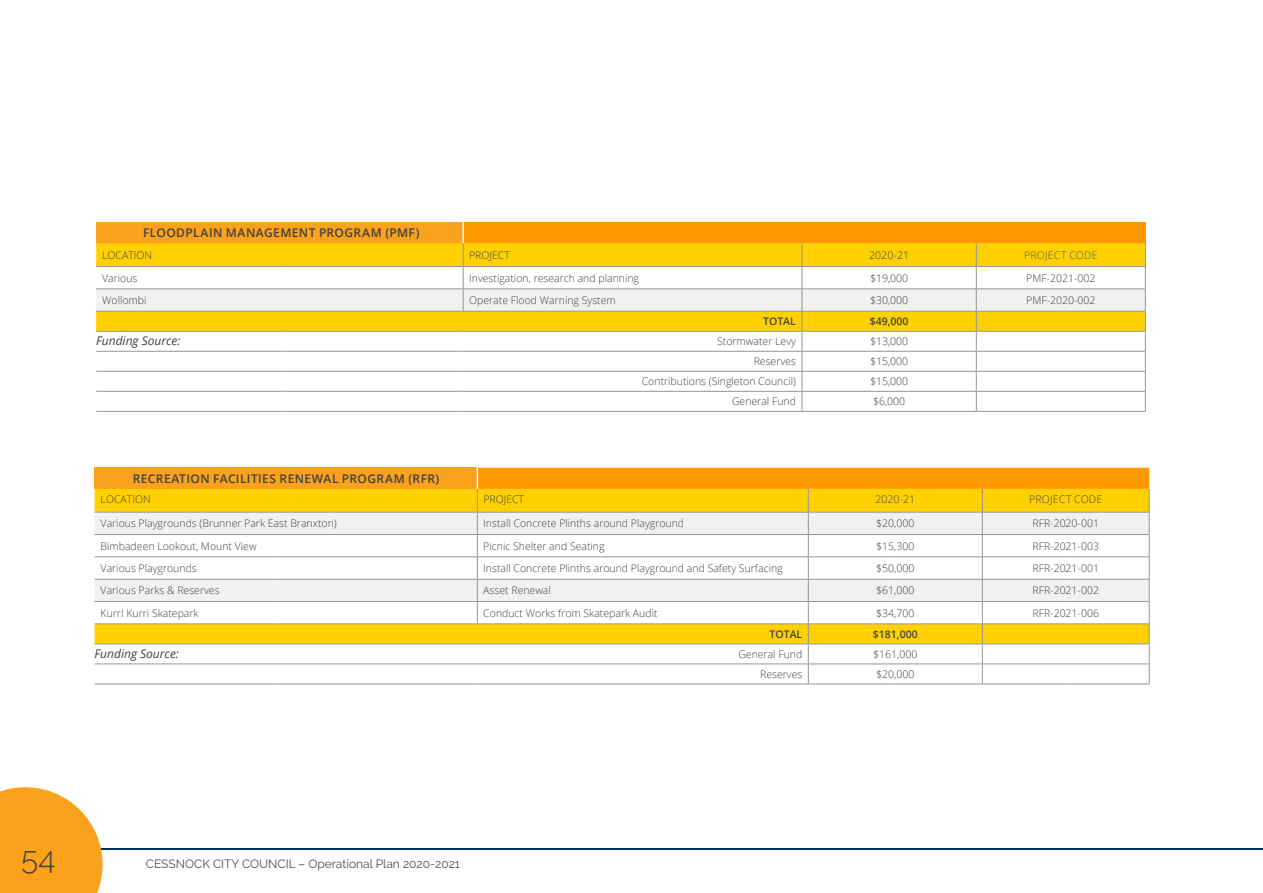
<style>
.page{position:relative;width:1263px;height:893px;background:#fff}
.page>*{position:absolute;margin:0;border:0;box-sizing:border-box;transform-origin:0 0}
.t1{font:300 31.5px "Raleway";color:#414042}
.t2{font:600 12px "Open Sans";letter-spacing:.03em;color:#414042}
.t3{font:12px "Raleway";color:#4d4d4f}
.t4{font:italic 12px "Open Sans";color:#414042}
.t5{font:300 10.5px "Open Sans";color:#414042}
.t6{font:600 10.5px "Open Sans";color:#414042}
.t7{font:300 10.5px "Open Sans";letter-spacing:.02em;color:#58595b}
.t8{font:300 10.5px "Open Sans";letter-spacing:.02em;color:#414042}
</style>
<div class="page">
<hr style="left:53px;top:848px;width:1210px;height:2px;background:#002d62">
<svg style="left:0;top:787px;width:103px;height:106px;background:#faae39"></svg>
<div style="left:96px;top:222px;width:367px;height:21px;background:#faa21b"></div>
<div style="left:463px;top:222px;width:682px;height:21px;background:#f90"></div>
<hr style="left:462px;top:222px;width:2px;height:21px;background:#fff">
<hr style="left:96px;top:411px;width:190px;height:1px;background:#939598">
<hr style="left:286px;top:411px;width:177px;height:1px;background:#939598">
<hr style="left:463px;top:411px;width:339px;height:1px;background:#939598">
<hr style="left:802px;top:411px;width:174px;height:1px;background:#939598">
<hr style="left:976px;top:411px;width:170px;height:1px;background:#939598">
<svg style="left:96px;top:243px;width:1050px;height:168px"></svg>
<div style="left:95px;top:468px;width:382px;height:21px;background:#faa21b"></div>
<div style="left:95px;top:489px;width:382px;height:154px;background:#ffd100"></div>
<div style="left:95px;top:513px;width:382px;height:21px;background:#f1f1f2"></div>
<svg style="left:95px;top:535px;width:382px;height:88px"></svg>
<hr style="left:95px;top:512px;width:183px;height:1px;background:#939598">
<hr style="left:278px;top:512px;width:199px;height:1px;background:#939598">
<hr style="left:95px;top:534px;width:183px;height:1px;background:#939598">
<hr style="left:278px;top:534px;width:199px;height:1px;background:#939598">
<hr style="left:95px;top:556px;width:183px;height:1px;background:#939598">
<hr style="left:278px;top:556px;width:199px;height:1px;background:#939598">
<hr style="left:95px;top:579px;width:183px;height:1px;background:#939598">
<hr style="left:278px;top:579px;width:199px;height:1px;background:#939598">
<hr style="left:95px;top:601px;width:183px;height:1px;background:#939598">
<hr style="left:278px;top:601px;width:199px;height:1px;background:#939598">
<hr style="left:95px;top:623px;width:183px;height:1px;background:#939598">
<hr style="left:278px;top:623px;width:199px;height:1px;background:#939598">
<hr style="left:95px;top:643px;width:183px;height:1px;background:#939598">
<hr style="left:278px;top:643px;width:199px;height:1px;background:#939598">
<hr style="left:95px;top:663px;width:183px;height:1px;background:#939598">
<hr style="left:278px;top:663px;width:199px;height:1px;background:#939598">
<hr style="left:95px;top:684px;width:183px;height:1px;background:#939598">
<hr style="left:278px;top:684px;width:199px;height:1px;background:#939598">
<hr style="left:477px;top:684px;width:331px;height:1px;background:#939598">
<hr style="left:808px;top:684px;width:84px;height:1px;background:#939598">
<hr style="left:892px;top:684px;width:90px;height:1px;background:#939598">
<hr style="left:982px;top:684px;width:84px;height:1px;background:#939598">
<hr style="left:1066px;top:684px;width:83px;height:1px;background:#939598">
<svg style="left:477px;top:468px;width:673px;height:216px"></svg>
<p class="t2" style="left:143px;top:225px;width:278px">FLOODPLAIN MANAGEMENT PROGRAM (PMF)</p>
<p class="t5" style="left:102px;top:248px;width:51px">LOCATION</p>
<p class="t5" style="left:469px;top:248px;width:42px">PROJECT</p>
<p class="t5" style="left:869px;top:248px;width:41px">2020-21</p>
<p class="t7" style="left:1024px;top:248px;width:75px">PROJECT CODE</p>
<p class="t5" style="left:102px;top:271px;width:37px">Various</p>
<p class="t5" style="left:469px;top:271px;width:171px">Investigation, research and planning</p>
<p class="t5" style="left:870px;top:271px;width:40px">$19,000</p>
<p class="t5" style="left:1026px;top:271px;width:71px">PMF-2021-002</p>
<p class="t5" style="left:102px;top:293px;width:46px">Wollombi</p>
<p class="t5" style="left:469px;top:293px;width:148px">Operate Flood Warning System</p>
<p class="t5" style="left:870px;top:293px;width:40px">$30,000</p>
<p class="t5" style="left:1026px;top:293px;width:71px">PMF-2020-002</p>
<p class="t6" style="left:763px;top:314px;width:34px">TOTAL</p>
<p class="t6" style="left:870px;top:314px;width:40px">$49,000</p>
<p class="t5" style="left:717px;top:334px;width:80px">Stormwater Levy</p>
<p class="t5" style="left:870px;top:334px;width:40px">$13,000</p>
<p class="t5" style="left:754px;top:354px;width:44px">Reserves</p>
<p class="t5" style="left:870px;top:354px;width:40px">$15,000</p>
<p class="t5" style="left:642px;top:374px;width:156px">Contributions (Singleton Council)</p>
<p class="t5" style="left:870px;top:374px;width:40px">$15,000</p>
<p class="t5" style="left:732px;top:394px;width:65px">General Fund</p>
<p class="t5" style="left:873px;top:394px;width:34px">$6,000</p>
<p class="t4" style="left:96px;top:332px;width:86px">Funding Source:</p>
<p class="t2" style="left:133px;top:470px;width:308px">RECREATION FACILITIES RENEWAL PROGRAM (RFR)</p>
<p class="t5" style="left:101px;top:492px;width:51px">LOCATION</p>
<p class="t5" style="left:483px;top:492px;width:42px">PROJECT</p>
<p class="t5" style="left:875px;top:492px;width:41px">2020-21</p>
<p class="t8" style="left:1029px;top:492px;width:75px">PROJECT CODE</p>
<p class="t5" style="left:101px;top:516px;width:238px">Various Playgrounds (Brunner Park East Branxton)</p>
<p class="t5" style="left:483px;top:516px;width:202px">Install Concrete Plinths around Playground</p>
<p class="t5" style="left:876px;top:516px;width:40px">$20,000</p>
<p class="t5" style="left:1032px;top:516px;width:68px">RFR-2020-001</p>
<p class="t5" style="left:101px;top:539px;width:158px">Bimbadeen Lookout, Mount View</p>
<p class="t5" style="left:483px;top:539px;width:123px">Picnic Shelter and Seating</p>
<p class="t5" style="left:876px;top:539px;width:40px">$15,300</p>
<p class="t5" style="left:1032px;top:539px;width:68px">RFR-2021-003</p>
<p class="t5" style="left:101px;top:561px;width:98px">Various Playgrounds</p>
<p class="t5" style="left:483px;top:561px;width:301px">Install Concrete Plinths around Playground and Safety Surfacing</p>
<p class="t5" style="left:876px;top:561px;width:40px">$50,000</p>
<p class="t5" style="left:1032px;top:561px;width:68px">RFR-2021-001</p>
<p class="t5" style="left:101px;top:583px;width:120px">Various Parks &amp; Reserves</p>
<p class="t5" style="left:483px;top:583px;width:69px">Asset Renewal</p>
<p class="t5" style="left:876px;top:583px;width:40px">$61,000</p>
<p class="t5" style="left:1032px;top:583px;width:68px">RFR-2021-002</p>
<p class="t5" style="left:101px;top:606px;width:100px">KurrI Kurri Skatepark</p>
<p class="t5" style="left:483px;top:606px;width:176px">Conduct Works from Skatepark Audit</p>
<p class="t5" style="left:876px;top:606px;width:40px">$34,700</p>
<p class="t5" style="left:1032px;top:606px;width:68px">RFR-2021-006</p>
<p class="t6" style="left:769px;top:627px;width:34px">TOTAL</p>
<p class="t6" style="left:873px;top:627px;width:46px">$181,000</p>
<p class="t5" style="left:738px;top:647px;width:65px">General Fund</p>
<p class="t5" style="left:873px;top:647px;width:46px">$161,000</p>
<p class="t5" style="left:760px;top:667px;width:44px">Reserves</p>
<p class="t5" style="left:876px;top:667px;width:40px">$20,000</p>
<p class="t4" style="left:95px;top:646px;width:86px">Funding Source:</p>
<h1 class="t1" style="left:21px;top:839px;width:35px">54</h1>
<p class="t3" style="left:146px;top:857px;width:316px">CESSNOCK CITY COUNCIL – Operational Plan 2020-2021</p>
</div>
